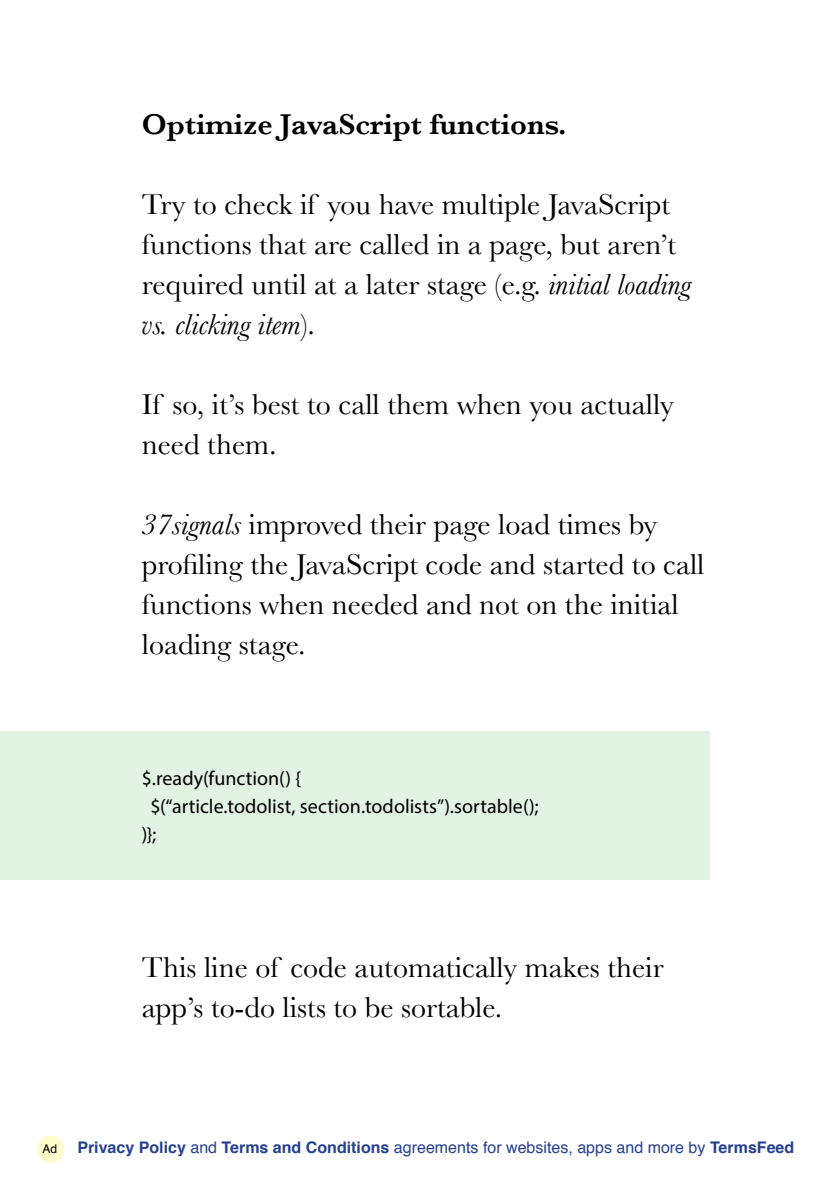
<style>
.page{position:relative;width:840px;height:1191px;background:#fff}
.page>*{position:absolute;margin:0;border:0;box-sizing:border-box;transform-origin:0 0}
.t1{font:30px/40px "Baskerville";color:#000}
.t2{font:600 30px "Baskerville";color:#000}
.t3{font:20px "Myriad Pro";color:#000}
.t4{font:700 16px "Helvetica";color:#25408f}
.s1{font-style:italic}
.s2{font-weight:400;font-size:12px;color:#000}
.s3{font-weight:400}
</style>
<div class="page">
<div style="left:0;top:731px;width:709px;height:148px;background:#e2f2e3"></div>
<div style="left:37px;top:1135px;width:27px;height:28px;background:#fffccd;border-radius:50%"></div>
<p class="t2" style="left:142px;top:106px;width:426px">Optimize JavaScript functions.</p>
<p class="t1" style="left:142px;top:184px;width:550px">Try to check if you have multiple JavaScript functions that are called in a page, but aren’t required until at a later stage (e.g. <span class="s1">initial loading vs. clicking item</span>).</p>
<p class="t1" style="left:142px;top:384px;width:533px">If so, it’s best to call them when you actually need them.</p>
<p class="t1" style="left:142px;top:504px;width:564px"><span class="s1">37signals</span> improved their page load times by profiling the JavaScript code and started to call functions when needed and not on the initial loading stage.</p>
<p class="t3" style="left:142px;top:766px;width:160px">$.ready(function() {</p>
<p class="t3" style="left:150px;top:794px;width:389px">$(“article.todolist, section.todolists”).sortable();</p>
<p class="t3" style="left:142px;top:822px;width:16px">)};</p>
<p class="t1" style="left:142px;top:946px;width:523px">This line of code automatically makes their app’s to-do lists to be sortable.</p>
<p class="t4" style="left:43px;top:1134px;width:752px"><span class="s2">Ad</span> Privacy Policy <span class="s3">and</span> Terms and Conditions <span class="s3">agreements for websites, apps and more by</span> TermsFeed</p>
</div>
